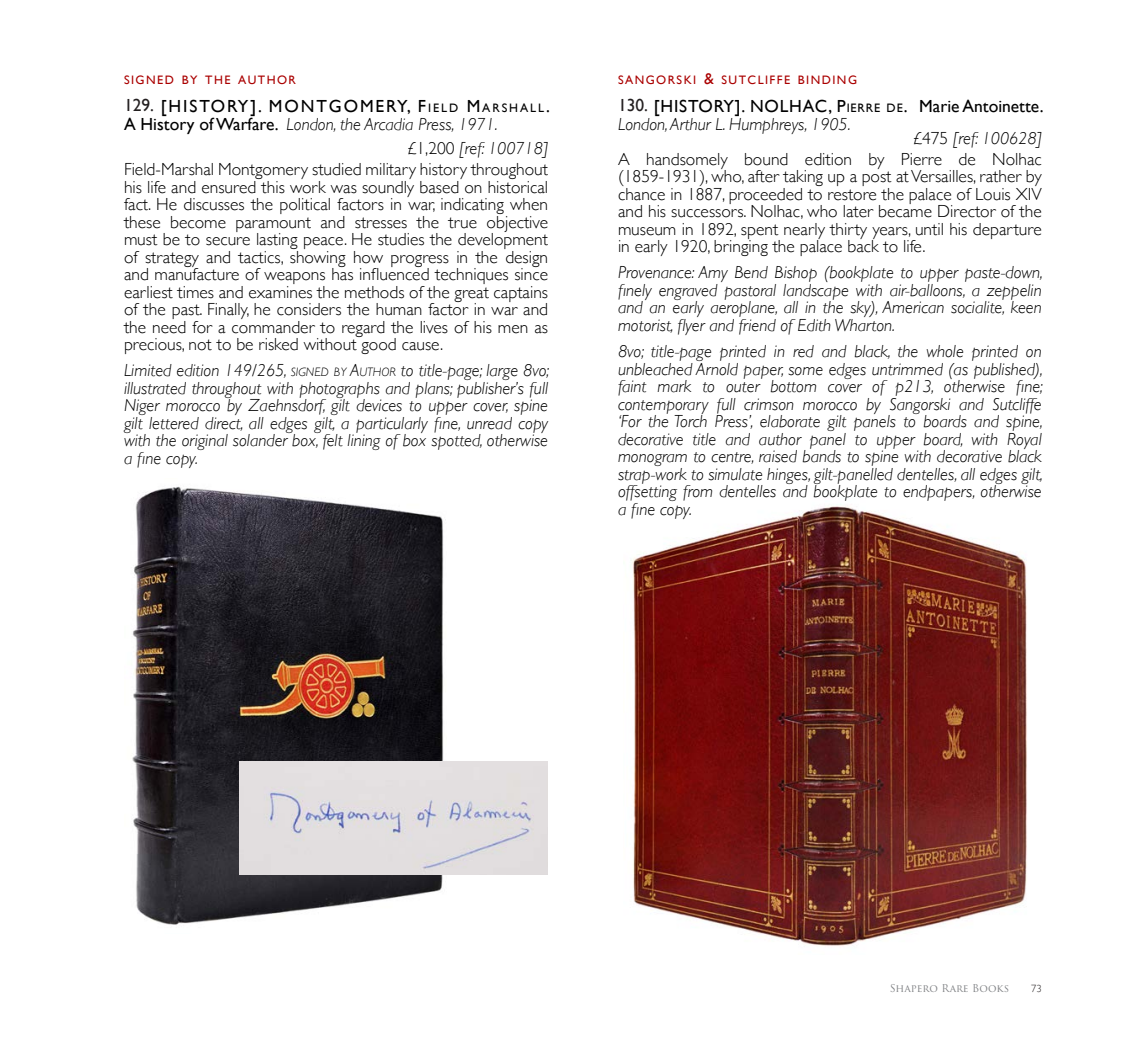
<style>
.page{position:relative;width:1141px;height:1042px;background:#fff}
.page>*{position:absolute;margin:0;border:0;box-sizing:border-box;transform-origin:0 0}
.t1{font:italic 300 17.5px/17.5px "Gill Sans";color:#000;text-align:justify}
.t2{font:300 17.5px/17.5px "Gill Sans";color:#000;text-align:justify}
.t3{font:17.5px "Gill Sans";letter-spacing:.05em;color:#000}
.t4{font:17.5px "Gill Sans";letter-spacing:.11em;color:#000}
.t5{font:12.25px "Gill Sans";letter-spacing:.12em;color:#a00}
.t6{font:10.5px "Trajan Pro 3";color:#808285}
.t7{font:300 10.5px "Gill Sans";color:#231f20}
.s1{font-size:15.75px}
.s2{font-style:italic}
.s3{font-weight:400;font-style:normal}
.s4{font-style:normal}
.s5{font-size:12.25px}
.s6{font-style:inherit}
.s7{color:#231f20}
</style>
<div class="page">
<img style="left:632px;top:505px;width:395px;height:441px">
<img style="left:132px;top:486px;width:324px;height:439px">
<img style="left:240px;top:762px;width:307px;height:112px">
<p class="t5" style="left:618px;top:73px;width:241px">SANGORSKI <span class="s1">&amp;</span> SUTCLIFFE BINDING</p>
<p class="t1" style="left:618px;top:115px;width:234px">London, Arthur L. Humphreys, 1905.</p>
<p class="t2" style="left:618px;top:126px;width:425px;line-height:21px;text-align:right">£475 <span class="s2">[ref: 100628]<br></span>A handsomely bound edition by Pierre de Nolhac</p>
<p class="t2" style="left:618px;top:167px;width:425px">(1859-1931), who, after taking up a post at Versailles, rather by chance in 1887, proceeded to restore the palace of Louis XIV and his successors. Nolhac, who later became Director of the museum in 1892, spent nearly thirty years, until his departure in early 1920, bringing the palace back to life.</p>
<p class="t1" style="left:618px;top:264px;width:427px">Provenance: Amy Bend Bishop (bookplate to upper paste-down, finely engraved pastoral landscape with air-balloons, a zeppelin and an early aeroplane, all in the sky), American socialite, keen motorist, flyer and friend of Edith Wharton.</p>
<p class="t1" style="left:618px;top:343px;width:427px">8vo; title-page printed in red and black, the whole printed on unbleached Arnold paper, some edges untrimmed (as published), faint mark to outer bottom cover of p213, otherwise fine; contemporary full crimson morocco by Sangorski and Sutcliffe ‘For the Torch Press’, elaborate gilt panels to boards and spine, decorative title and author panel to upper board, with Royal monogram to centre, raised bands to spine with decorative black strap-work to simulate hinges, gilt-panelled dentelles, all edges gilt, offsetting from dentelles and bookplate to endpapers, otherwise a fine copy.</p>
<p class="t5" style="left:124px;top:73px;width:173px">SIGNED BY THE AUTHOR</p>
<p class="t1" style="left:407px;top:112px;width:143px;line-height:24.5px;text-indent:-283px"><span class="s3">A History of Warfare.</span> London, the Arcadia Press, 1971. <span class="s4">£1,200</span> [ref: 100718]</p>
<p class="t2" style="left:124px;top:160px;width:426px">Field-Marshal Montgomery studied military history throughout his life and ensured this work was soundly based on historical fact. He discusses the political factors in war, indicating when these become paramount and stresses the true objective must be to secure lasting peace. He studies the development of strategy and tactics, showing how progress in the design and manufacture of weapons has influenced techniques since earliest times and examines the methods of the great captains of the past. Finally, he considers the human factor in war and the need for a commander to regard the lives of his men as precious, not to be risked without good cause.</p>
<p class="t1" style="left:124px;top:362px;width:427px">Limited edition 149/265, <span class="s5">SIGNED BY</span> <span class="s6">A</span><span class="s5">UTHOR</span> to title-page; large 8vo; illustrated throughout with photographs and plans; publisher’s full Niger morocco by Zaehnsdorf, gilt devices to upper cover, spine gilt lettered direct, all edges gilt, a particularly fine, unread copy with the original solander box, felt lining of box spotted, otherwise a fine copy.</p>
<p class="t4" style="left:124px;top:96px;width:427px"><span class="s7">129.</span> [HISTORY]. MONTGOMERY, F<span class="s5">IELD</span> M<span class="s5">ARSHALL</span>.</p>
<p class="t3" style="left:618px;top:96px;width:427px"><span class="s7">130.</span> [HISTORY]. NOLHAC, P<span class="s5">IERRE DE</span>. <span class="s6">Marie Antoinette.</span></p>
<p class="t6" style="left:890px;top:981px;width:121px">Shapero Rare Books</p>
<p class="t7" style="left:1031px;top:980px;width:12px">73</p>
</div>
